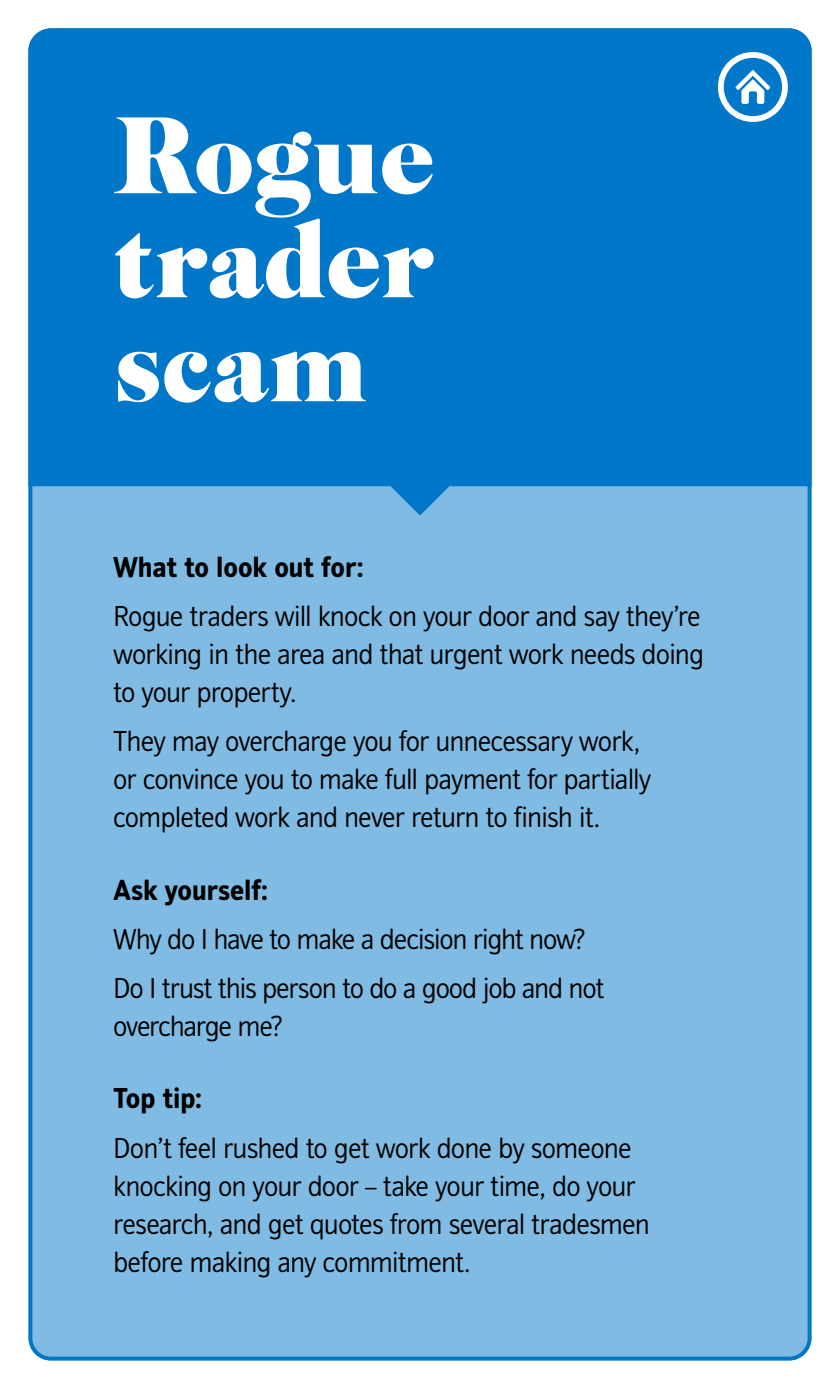
<style>
.page{position:relative;width:840px;height:1389px;background:#fff}
.page>*{position:absolute;margin:0;border:0;box-sizing:border-box;transform-origin:0 0}
.Heading_1{font:100px/104px "Cabernet JF";color:#fff;text-align:justify}
.Intro{font:300 30px/38px "NBS";letter-spacing:-.01em;color:#000}
.Intro-2{font:700 30px "NBS";color:#000}
</style>
<div class="page">
<div style="left:30px;top:30px;width:779px;height:1329px;background:#80bbe3;border-radius:21px"></div>
<div style="left:28px;top:28px;width:783px;height:458px;background:#0077c8"></div>
<svg style="left:389px;top:485px;width:61px;height:31px"></svg>
<svg style="left:714px;top:49px;width:76px;height:76px;background:#4b9fd8"></svg>
<p class="Heading_1" style="left:113px;top:101px;width:323px">Rogue trader scam</p>
<p class="Intro-2" style="left:113px;top:550px;width:252px">What to look out for:</p>
<p class="Intro" style="left:113px;top:598px;width:591px;text-align:justify">Rogue traders will knock on your door and say they’re working in the area and that urgent work needs doing to your property.</p>
<p class="Intro" style="left:113px;top:723px;width:538px">They may overcharge you for unnecessary work, or convince you to make full payment for partially completed work and never return to finish it.</p>
<p class="Intro-2" style="left:113px;top:873px;width:156px">Ask yourself:</p>
<p class="Intro" style="left:113px;top:920px;width:473px">Why do I have to make a decision right now?</p>
<p class="Intro" style="left:113px;top:970px;width:492px">Do I trust this person to do a good job and not overcharge me?</p>
<p class="Intro-2" style="left:113px;top:1082px;width:90px">Top tip:</p>
<p class="Intro" style="left:113px;top:1129px;width:537px">Don’t feel rushed to get work done by someone knocking on your door – take your time, do your research, and get quotes from several tradesmen before making any commitment.</p>
</div>
